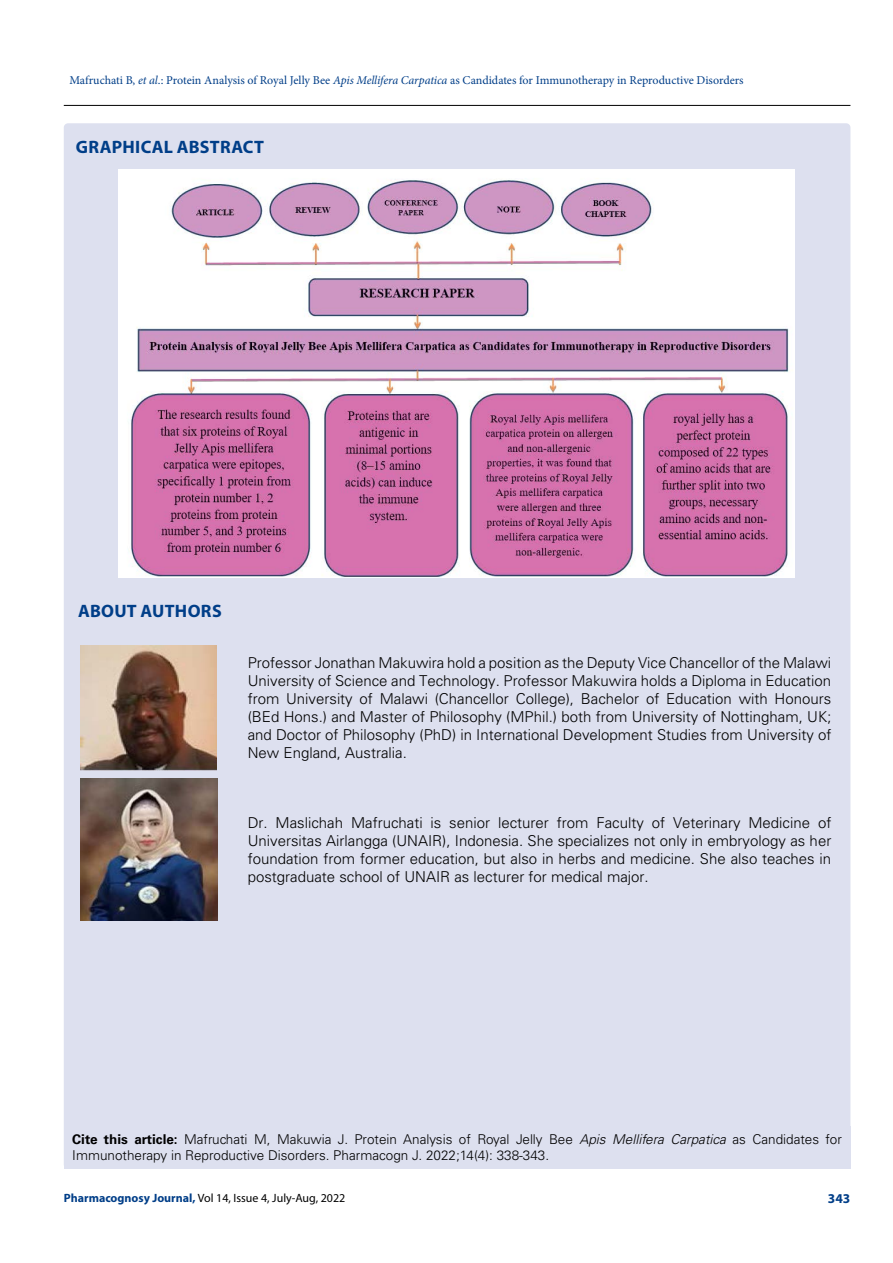
<style>
.page{position:relative;width:893px;height:1263px;background:#fff}
.page>*{position:absolute;margin:0;border:0;box-sizing:border-box;transform-origin:0 0}
.t1{font:700 18px "Myriad Pro";letter-spacing:.015em;color:#003e88}
.t2{font:300 15px/18px "Univers LT Std";color:#000;text-align:justify}
.t3{font:300 13.5px/16.2px "Univers LT Std";color:#000}
.t4{font:700 13.5px "Myriad Pro";color:#003e88}
.t5{font:12px "Minion Pro";letter-spacing:-.005em;color:#003e88}
.t6{font:12px "Myriad Pro";color:#000}
.s1{font-style:italic}
.s2{font-weight:700}
.s3{font-weight:700;color:#003e88}
</style>
<div class="page">
<hr style="left:64px;top:105px;width:786px;height:1px;background:#000">
<div style="left:64px;top:123px;width:786px;height:1046px;background:#dde0ef;border-radius:4px"></div>
<img style="left:118px;top:170px;width:677px;height:408px">
<img style="left:80px;top:645px;width:137px;height:125px">
<img style="left:80px;top:779px;width:137px;height:142px">
<p class="t5" style="left:69px;top:72px;width:676px">Mafruchati B, <span class="s1">et al</span>.: Protein Analysis of Royal Jelly Bee <span class="s1">Apis Mellifera Carpatica</span> as Candidates for Immunotherapy in Reproductive Disorders</p>
<p class="t1" style="left:76px;top:135px;width:190px">GRAPHICAL ABSTRACT</p>
<p class="t1" style="left:78px;top:599px;width:145px">ABOUT AUTHORS</p>
<p class="t2" style="left:248px;top:654px;width:585px">Professor Jonathan Makuwira hold a position as the Deputy Vice Chancellor of the Malawi University of Science and Technology. Professor Makuwira holds a Diploma in Education from University of Malawi (Chancellor College), Bachelor of Education with Honours (BEd Hons.) and Master of Philosophy (MPhil.) both from University of Nottingham, UK; and Doctor of Philosophy (PhD) in International Development Studies from University of New England, Australia.</p>
<p class="t2" style="left:248px;top:814px;width:585px">Dr. Maslichah Mafruchati is senior lecturer from Faculty of Veterinary Medicine of Universitas Airlangga (UNAIR), Indonesia. She specializes not only in embryology as her foundation from former education, but also in herbs and medicine. She also teaches in postgraduate school of UNAIR as lecturer for medical major.</p>
<p class="t3" style="left:72px;top:1131px;width:771px"><span class="s2">Cite this article:</span> Mafruchati M, Makuwia J. Protein Analysis of Royal Jelly Bee <span class="s1">Apis Mellifera Carpatica</span> as Candidates for<br>Immunotherapy in Reproductive Disorders. Pharmacogn J. 2022;14(4): 338-343.</p>
<p class="t6" style="left:64px;top:1190px;width:283px"><span class="s3">Pharmacognosy Journal,</span> Vol 14, Issue 4, July-Aug, 2022</p>
<p class="t4" style="left:828px;top:1189px;width:24px">343</p>
</div>
